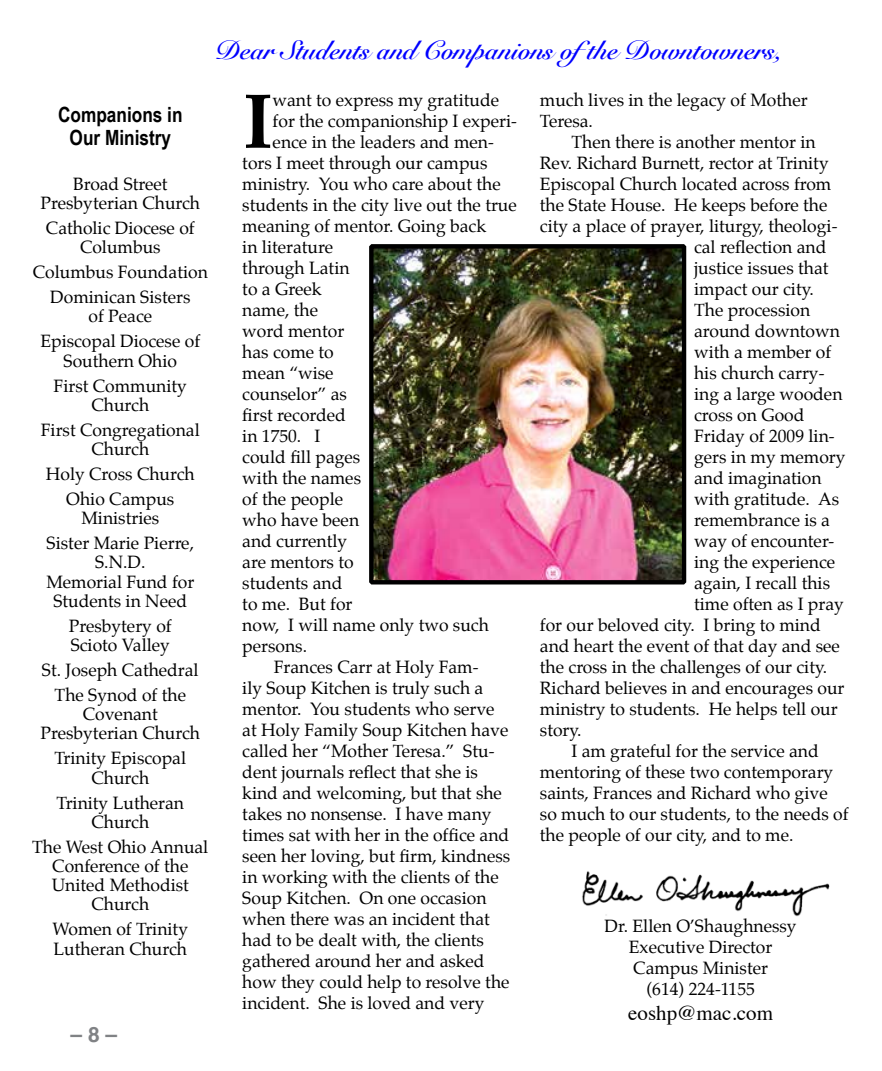
<style>
.page{position:relative;width:882px;height:1071px;background:#fff}
.page>*{position:absolute;margin:0;border:0;box-sizing:border-box;transform-origin:0 0}
.t1{font:700 77.88px "Palatino";color:#000}
.t2{font:700 26.25px "Snell Roundhand";color:#00f}
.t3{font:700 21px/22.8px "Arial Narrow";color:#000;text-align:center}
.t4{font:21px "Times";color:#000}
.t5{font:700 21px "Helvetica";color:#808285}
.t6{font:17.5px/19.2px "Palatino";color:#000;text-align:center}
</style>
<div class="page">
<img style="left:374px;top:249px;width:307px;height:330px">
<div style="left:369px;top:244px;width:317px;height:340px;border:4px solid #000"></div>
<img style="left:582px;top:871px;width:248px;height:46px">
<h2 class="t2" style="left:215px;top:35px;width:569px">Dear Students and Companions ofthe Downtowners,</h2>
<p class="t6" style="left:540px;top:89px;width:269px;line-height:21px;text-align:left">much lives in the legacy of Mother<br>Teresa.</p>
<p class="t6" style="left:571px;top:132px;width:246px">Then there is another mentor in</p>
<p class="t6" style="left:540px;top:153px;width:290px">Rev. Richard Burnett, rector at Trinity</p>
<p class="t6" style="left:540px;top:174px;width:293px">Episcopal Church located across from</p>
<p class="t6" style="left:540px;top:195px;width:289px">the State House. He keeps before the</p>
<p class="t6" style="left:540px;top:216px;width:299px">city a place of prayer, liturgy, theologi-</p>
<p class="t6" style="left:694px;top:237px;width:134px">cal reflection and</p>
<p class="t6" style="left:694px;top:258px;width:136px">justice issues that</p>
<p class="t6" style="left:694px;top:279px;width:121px">impact our city.</p>
<p class="t6" style="left:694px;top:300px;width:118px">The procession</p>
<p class="t6" style="left:694px;top:321px;width:147px">around downtown</p>
<p class="t6" style="left:694px;top:342px;width:139px">with a member of</p>
<p class="t6" style="left:694px;top:363px;width:132px">his church carry-</p>
<p class="t6" style="left:694px;top:384px;width:150px">ing a large wooden</p>
<p class="t6" style="left:694px;top:405px;width:112px">cross on Good</p>
<p class="t6" style="left:694px;top:426px;width:142px">Friday of 2009 lin-</p>
<p class="t6" style="left:694px;top:447px;width:153px">gers in my memory</p>
<p class="t6" style="left:694px;top:468px;width:129px">and imagination</p>
<p class="t6" style="left:694px;top:489px;width:147px">with gratitude. As</p>
<p class="t6" style="left:694px;top:510px;width:137px">remembrance is a</p>
<p class="t6" style="left:694px;top:531px;width:142px">way of encounter-</p>
<p class="t6" style="left:694px;top:552px;width:143px">ing the experience</p>
<p class="t6" style="left:694px;top:573px;width:138px">again, I recall this</p>
<p class="t6" style="left:694px;top:594px;width:151px">time often as I pray</p>
<p class="t6" style="left:540px;top:615px;width:282px">for our beloved city. I bring to mind</p>
<p class="t6" style="left:540px;top:636px;width:302px">and heart the event of that day and see</p>
<p class="t6" style="left:540px;top:657px;width:289px">the cross in the challenges of our city.</p>
<p class="t6" style="left:540px;top:678px;width:306px">Richard believes in and encourages our</p>
<p class="t6" style="left:540px;top:699px;width:299px">ministry to students. He helps tell our</p>
<p class="t6" style="left:540px;top:720px;width:43px">story.</p>
<p class="t6" style="left:571px;top:741px;width:249px">I am grateful for the service and</p>
<p class="t6" style="left:540px;top:762px;width:295px">mentoring of these two contemporary</p>
<p class="t6" style="left:540px;top:783px;width:289px">saints, Frances and Richard who give</p>
<p class="t6" style="left:540px;top:804px;width:310px">so much to our students, to the needs of</p>
<p class="t6" style="left:540px;top:825px;width:255px">the people of our city, and to me.</p>
<h1 class="t1" style="left:242px;top:55px;width:32px">I</h1>
<p class="t6" style="left:273px;top:90px;width:228px">want to express my gratitude</p>
<p class="t3" style="left:58px;top:102px;width:126px">Companions in<br>Our Ministry</p>
<p class="t6" style="left:41px;top:174px;width:161px">Broad Street<br>Presbyterian Church</p>
<p class="t6" style="left:46px;top:218px;width:150px">Catholic Diocese of<br>Columbus</p>
<p class="t6" style="left:33px;top:260px;width:177px;line-height:24.8px">Columbus Foundation<br>Dominican Sisters</p>
<p class="t6" style="left:41px;top:304px;width:161px;line-height:24.8px">of Peace<br>Episcopal Diocese of</p>
<p class="t6" style="left:54px;top:348px;width:135px;line-height:24.8px">Southern Ohio<br>First Community</p>
<p class="t6" style="left:41px;top:392px;width:160px;line-height:25px">Church<br>First Congregational</p>
<p class="t6" style="left:46px;top:437px;width:150px;line-height:24.8px">Church<br>Holy Cross Church<br>Ohio Campus</p>
<p class="t6" style="left:47px;top:506px;width:149px;line-height:24.8px">Ministries<br>Sister Marie Pierre,</p>
<p class="t6" style="left:46px;top:553px;width:149px">S.N.D.<br>Memorial Fund for<br>Students in Need</p>
<p class="t6" style="left:69px;top:616px;width:104px;text-align:left">Presbytery of<br>Scioto Valley</p>
<p class="t6" style="left:42px;top:657px;width:158px;line-height:24.8px">St. Joseph Cathedral<br>The Synod of the</p>
<p class="t6" style="left:41px;top:704px;width:161px">Covenant<br>Presbyterian Church</p>
<p class="t6" style="left:55px;top:749px;width:133px">Trinity Episcopal<br>Church</p>
<p class="t6" style="left:57px;top:793px;width:129px">Trinity Lutheran<br>Church</p>
<p class="t6" style="left:32px;top:837px;width:178px">The West Ohio Annual<br>Conference of the<br>United Methodist<br>Church</p>
<p class="t6" style="left:53px;top:920px;width:137px;text-align:left">Women of Trinity<br>Lutheran Church</p>
<p class="t6" style="left:605px;top:915px;width:194px;line-height:21px">Dr. Ellen O’Shaughnessy<br>Executive Director<br>Campus Minister<br>(614) 224-1155</p>
<p class="t4" style="left:628px;top:993px;width:146px">eoshp@mac.com</p>
<p class="t6" style="left:273px;top:111px;width:246px">for the companionship I experi-</p>
<p class="t6" style="left:273px;top:132px;width:223px">ence in the leaders and men-</p>
<p class="t6" style="left:242px;top:153px;width:247px">tors I meet through our campus</p>
<p class="t6" style="left:242px;top:174px;width:260px">ministry. You who care about the</p>
<p class="t6" style="left:242px;top:195px;width:276px">students in the city live out the true</p>
<p class="t6" style="left:242px;top:216px;width:245px">meaning of mentor. Going back</p>
<p class="t6" style="left:242px;top:237px;width:92px">in literature</p>
<p class="t6" style="left:242px;top:258px;width:109px">through Latin</p>
<p class="t6" style="left:242px;top:279px;width:81px">to a Greek</p>
<p class="t6" style="left:242px;top:300px;width:77px">name, the</p>
<p class="t6" style="left:242px;top:321px;width:104px">word mentor</p>
<p class="t6" style="left:242px;top:342px;width:93px">has come to</p>
<p class="t6" style="left:242px;top:363px;width:93px">mean “wise</p>
<p class="t6" style="left:242px;top:384px;width:106px">counselor” as</p>
<p class="t6" style="left:242px;top:405px;width:105px">first recorded</p>
<p class="t6" style="left:242px;top:426px;width:80px">in 1750. I</p>
<p class="t6" style="left:242px;top:447px;width:119px">could fill pages</p>
<p class="t6" style="left:242px;top:468px;width:120px">with the names</p>
<p class="t6" style="left:242px;top:489px;width:102px">of the people</p>
<p class="t6" style="left:242px;top:510px;width:118px">who have been</p>
<p class="t6" style="left:242px;top:531px;width:106px">and currently</p>
<p class="t6" style="left:242px;top:552px;width:113px">are mentors to</p>
<p class="t6" style="left:242px;top:573px;width:102px">students and</p>
<p class="t6" style="left:242px;top:594px;width:112px">to me. But for</p>
<p class="t6" style="left:242px;top:615px;width:248px">now, I will name only two such</p>
<p class="t6" style="left:242px;top:636px;width:66px">persons.</p>
<p class="t6" style="left:274px;top:657px;width:206px">Frances Carr at Holy Fam-</p>
<p class="t6" style="left:242px;top:678px;width:243px">ily Soup Kitchen is truly such a</p>
<p class="t6" style="left:242px;top:699px;width:254px">mentor. You students who serve</p>
<p class="t6" style="left:242px;top:720px;width:268px">at Holy Family Soup Kitchen have</p>
<p class="t6" style="left:242px;top:741px;width:254px">called her “Mother Teresa.” Stu-</p>
<p class="t6" style="left:242px;top:762px;width:237px">dent journals reflect that she is</p>
<p class="t6" style="left:242px;top:783px;width:261px">kind and welcoming, but that she</p>
<p class="t6" style="left:242px;top:804px;width:251px">takes no nonsense. I have many</p>
<p class="t6" style="left:242px;top:825px;width:268px">times sat with her in the office and</p>
<p class="t6" style="left:242px;top:846px;width:270px">seen her loving, but firm, kindness</p>
<p class="t6" style="left:242px;top:867px;width:258px">in working with the clients of the</p>
<p class="t6" style="left:242px;top:888px;width:246px">Soup Kitchen. On one occasion</p>
<p class="t6" style="left:242px;top:909px;width:249px">when there was an incident that</p>
<p class="t6" style="left:242px;top:930px;width:243px">had to be dealt with, the clients</p>
<p class="t6" style="left:242px;top:951px;width:244px">gathered around her and asked</p>
<p class="t6" style="left:242px;top:972px;width:269px">how they could help to resolve the</p>
<p class="t6" style="left:242px;top:993px;width:244px">incident. She is loved and very</p>
<p class="t5" style="left:71px;top:1018px;width:48px">– 8 –</p>
</div>
